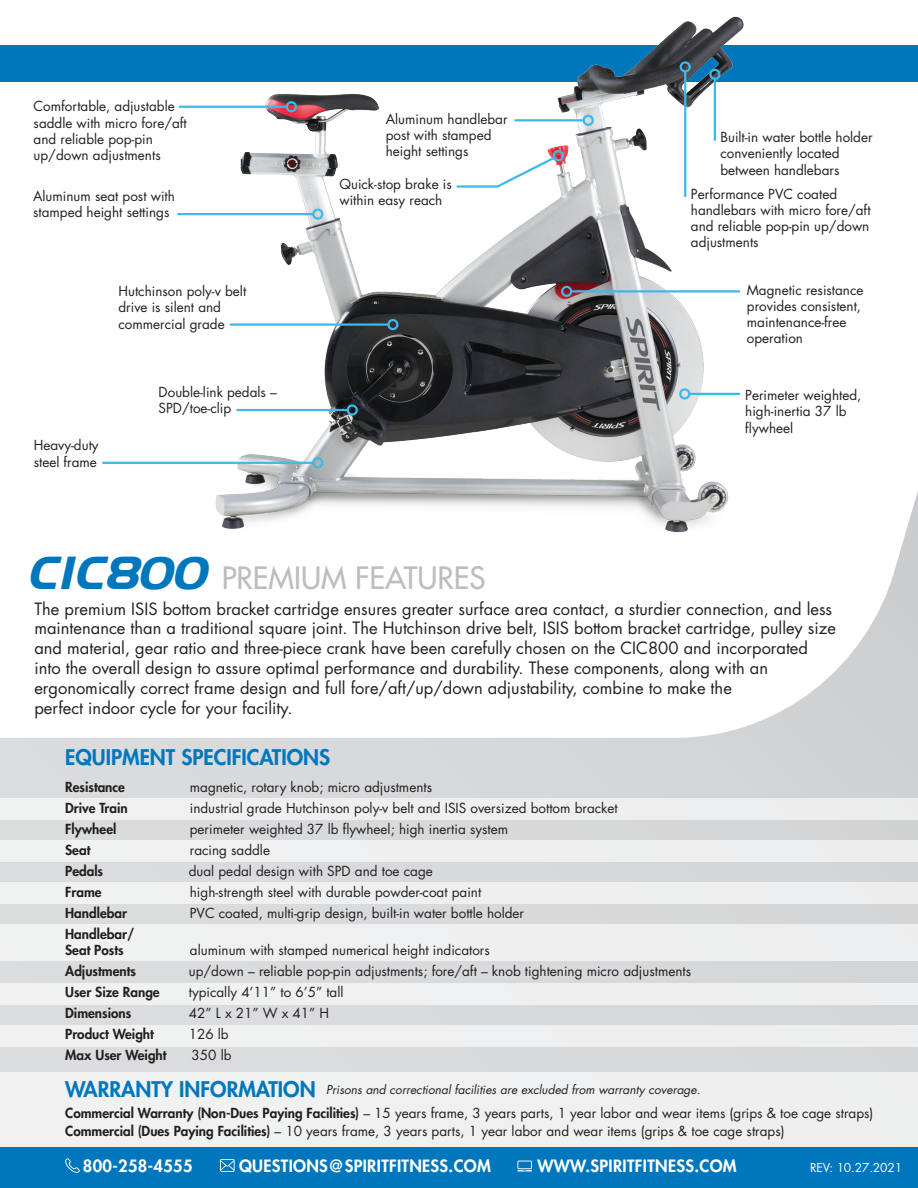
<style>
.page{position:relative;width:918px;height:1188px;background:#fff}
.page>*{position:absolute;margin:0;border:0;box-sizing:border-box;transform-origin:0 0}
.t1{font:500 30px "Futura Std";color:#bcbdc0}
.t2{font:800 21px "Futura Std";color:#0077bd}
.t3{font:16.5px/19.8px "Futura Std";color:#231f20}
.t4{font:800 16.5px "Futura Std";letter-spacing:.02em;color:#fff}
.t5{font:13.5px/16.2px "Futura Std";color:#231f20}
.t6{font:800 13.5px/16.2px "Futura Std";color:#231f20}
.t7{font:italic 12px "Futura Std";color:#231f20}
.t8{font:12px "Futura Std";letter-spacing:-.01em;color:#fff}
.s1{font-family:"Hanzel";font-weight:700;font-style:italic;font-size:45px;color:#0077bd}
.s2{font-weight:800}
</style>
<div class="page">
<div style="left:0;top:45px;width:918px;height:37px;background:#0077bd"></div>
<img style="left:177px;top:16px;width:567px;height:474px">
<svg style="left:0;top:490px;width:918px;height:582px"></svg>
<div style="left:0;top:1025px;width:918px;height:21px;background:#eff0f1"></div>
<div style="left:0;top:1072px;width:918px;height:79px;background:#f0f0f1"></div>
<div style="left:0;top:798px;width:918px;height:22px;background:#efeff0"></div>
<div style="left:0;top:840px;width:918px;height:22px;background:#efeff0"></div>
<div style="left:0;top:882px;width:918px;height:22px;background:#efeff0"></div>
<div style="left:0;top:924px;width:918px;height:37px;background:#eff0f1"></div>
<div style="left:0;top:983px;width:918px;height:21px;background:#eff0f1"></div>
<div style="left:0;top:1147px;width:918px;height:41px;background:#0077bd"></div>
<svg style="left:220px;top:1159px;width:15px;height:13px"></svg>
<svg style="left:517px;top:1161px;width:15px;height:10px"></svg>
<svg style="left:65px;top:1158px;width:15px;height:15px"></svg>
<hr style="left:515px;top:119px;width:69px;height:2px;background:#3db9ea">
<div style="left:583px;top:115px;width:11px;height:11px;border:2px solid #3db9ea;border-radius:50%"></div>
<hr style="left:180px;top:106px;width:107px;height:2px;background:#3db9ea">
<div style="left:286px;top:101px;width:11px;height:11px;border:2px solid #3db9ea;border-radius:50%"></div>
<hr style="left:178px;top:213px;width:135px;height:2px;background:#3db9ea">
<div style="left:312px;top:208px;width:11px;height:12px;border:2px solid #3db9ea;border-radius:50%"></div>
<hr style="left:231px;top:323px;width:157px;height:3px;background:#3db9ea">
<div style="left:387px;top:319px;width:12px;height:11px;border:2px solid #3db9ea;border-radius:50%"></div>
<hr style="left:237px;top:409px;width:111px;height:2px;background:#3db9ea">
<div style="left:347px;top:404px;width:11px;height:12px;border:2px solid #3db9ea;border-radius:50%"></div>
<hr style="left:689px;top:393px;width:50px;height:2px;background:#3db9ea">
<div style="left:679px;top:388px;width:11px;height:12px;border:2px solid #3db9ea;border-radius:50%"></div>
<hr style="left:571px;top:290px;width:168px;height:3px;background:#3db9ea">
<div style="left:561px;top:286px;width:11px;height:11px;border:2px solid #3db9ea;border-radius:50%"></div>
<hr style="left:103px;top:462px;width:210px;height:2px;background:#3db9ea">
<div style="left:312px;top:457px;width:11px;height:11px;border:2px solid #3db9ea;border-radius:50%"></div>
<hr style="left:714px;top:79px;width:2px;height:61px;background:#3db9ea">
<div style="left:709px;top:69px;width:12px;height:11px;border:2px solid #3db9ea;border-radius:50%"></div>
<hr style="left:684px;top:71px;width:2px;height:125px;background:#3db9ea">
<div style="left:680px;top:61px;width:11px;height:12px;border:2px solid #3db9ea;border-radius:50%"></div>
<svg style="left:455px;top:155px;width:102px;height:34px"></svg>
<div style="left:553px;top:150px;width:11px;height:11px;border:2px solid #3db9ea;border-radius:50%"></div>
<p class="t5" style="left:34px;top:99px;width:155px">Comfortable, adjustable saddle with micro fore/aft and reliable pop-pin</p>
<p class="t5" style="left:34px;top:147px;width:129px">up/down adjustments</p>
<p class="t5" style="left:33px;top:188px;width:143px">Aluminum seat post with stamped height settings</p>
<p class="t5" style="left:118px;top:283px;width:129px">Hutchinson poly-v belt drive is silent and commercial grade</p>
<p class="t5" style="left:34px;top:437px;width:66px">Heavy-duty steel frame</p>
<p class="t5" style="left:159px;top:384px;width:120px">Double-link pedals –<br>SPD/toe-clip</p>
<p class="t5" style="left:386px;top:111px;width:123px">Aluminum handlebar post with stamped height settings</p>
<p class="t5" style="left:339px;top:176px;width:114px">Quick-stop brake is within easy reach</p>
<p class="t5" style="left:720px;top:129px;width:154px">Built-in water bottle holder conveniently located between handlebars</p>
<p class="t5" style="left:691px;top:186px;width:181px">Performance PVC coated handlebars with micro fore/aft and reliable pop-pin up/down adjustments</p>
<p class="t5" style="left:747px;top:282px;width:118px">Magnetic resistance provides consistent, maintenance-free operation</p>
<p class="t5" style="left:745px;top:387px;width:118px">Perimeter weighted,</p>
<p class="t5" style="left:745px;top:403px;width:103px">high-inertia 37 lb flywheel</p>
<p class="t1" style="left:28px;top:559px;width:459px"><span class="s1">CIC800</span> PREMIUM FEATURES</p>
<p class="t3" style="left:34px;top:599px;width:803px">The premium ISIS bottom bracket cartridge ensures greater surface area contact, a sturdier connection, and less maintenance than a traditional square joint. The Hutchinson drive belt, ISIS bottom bracket cartridge, pulley size</p>
<p class="t3" style="left:34px;top:638px;width:775px">and material, gear ratio and three-piece crank have been carefully chosen on the CIC800 and incorporated</p>
<p class="t3" style="left:34px;top:658px;width:735px">into the overall design to assure optimal performance and durability. These components, along with an</p>
<p class="t3" style="left:34px;top:678px;width:699px">ergonomically correct frame design and full fore/aft/up/down adjustability, combine to make the</p>
<p class="t3" style="left:34px;top:698px;width:260px">perfect indoor cycle for your facility.</p>
<p class="t2" style="left:65px;top:744px;width:266px">EQUIPMENT SPECIFICATIONS</p>
<p class="t6" style="left:65px;top:779px;width:61px">Resistance</p>
<p class="t5" style="left:190px;top:779px;width:244px">magnetic, rotary knob; micro adjustments</p>
<p class="t6" style="left:65px;top:800px;width:64px">Drive Train</p>
<p class="t5" style="left:190px;top:800px;width:429px">industrial grade Hutchinson poly-v belt and ISIS oversized bottom bracket</p>
<p class="t6" style="left:65px;top:821px;width:53px">Flywheel</p>
<p class="t5" style="left:190px;top:821px;width:320px">perimeter weighted 37 lb flywheel; high inertia system</p>
<p class="t6" style="left:65px;top:842px;width:27px">Seat</p>
<p class="t5" style="left:190px;top:842px;width:82px">racing saddle</p>
<p class="t6" style="left:65px;top:863px;width:39px">Pedals</p>
<p class="t5" style="left:189px;top:863px;width:246px">dual pedal design with SPD and toe cage</p>
<p class="t6" style="left:65px;top:884px;width:38px">Frame</p>
<p class="t5" style="left:190px;top:884px;width:293px">high-strength steel with durable powder-coat paint</p>
<p class="t6" style="left:65px;top:905px;width:63px">Handlebar</p>
<p class="t5" style="left:190px;top:905px;width:336px">PVC coated, multi-grip design, built-in water bottle holder</p>
<p class="t6" style="left:65px;top:926px;width:71px">Handlebar/<br>Seat Posts</p>
<p class="t5" style="left:190px;top:942px;width:301px">aluminum with stamped numerical height indicators</p>
<p class="t6" style="left:65px;top:963px;width:72px">Adjustments</p>
<p class="t5" style="left:189px;top:963px;width:504px">up/down – reliable pop-pin adjustments; fore/aft – knob tightening micro adjustments</p>
<p class="t6" style="left:65px;top:984px;width:96px">User Size Range</p>
<p class="t5" style="left:189px;top:984px;width:156px">typically 4’11” to 6’5” tall</p>
<p class="t6" style="left:65px;top:1005px;width:68px">Dimensions</p>
<p class="t5" style="left:189px;top:1005px;width:142px">42” L x 21” W x 41” H</p>
<p class="t6" style="left:65px;top:1026px;width:90px">Product Weight</p>
<p class="t5" style="left:189px;top:1026px;width:41px">126 lb</p>
<p class="t6" style="left:65px;top:1047px;width:103px">Max User Weight</p>
<p class="t5" style="left:192px;top:1047px;width:41px">350 lb</p>
<p class="t2" style="left:65px;top:1076px;width:252px">WARRANTY INFORMATION</p>
<p class="t5" style="left:65px;top:1104px;width:810px;line-height:18px"><span class="s2">Commercial Warranty (Non-Dues Paying Facilities)</span> – 15 years frame, 3 years parts, 1 year labor and wear items (grips &amp; toe cage straps)<br><span class="s2">Commercial (Dues Paying Facilities)</span> – 10 years frame, 3 years parts, 1 year labor and wear items (grips &amp; toe cage straps)</p>
<p class="t4" style="left:83px;top:1155px;width:111px">800-258-4555</p>
<p class="t4" style="left:239px;top:1155px;width:253px">QUESTIONS@SPIRITFITNESS.COM</p>
<p class="t4" style="left:537px;top:1155px;width:201px">WWW.SPIRITFITNESS.COM</p>
<p class="t7" style="left:326px;top:1082px;width:376px">Prisons and correctional facilities are excluded from warranty coverage.</p>
<p class="t8" style="left:810px;top:1160px;width:94px">REV: 10.27.2021</p>
</div>
